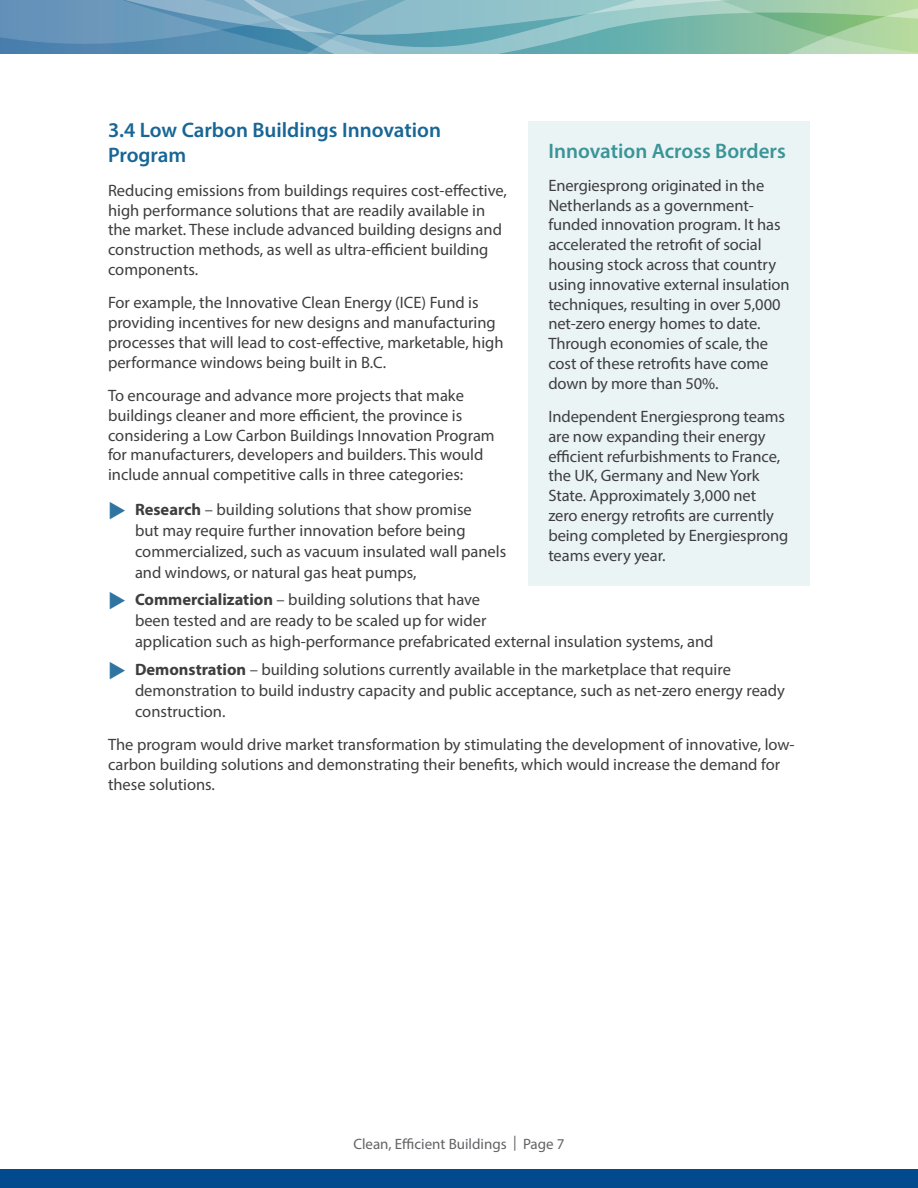
<style>
.page{position:relative;width:918px;height:1188px;background:#fff}
.page>*{position:absolute;margin:0;border:0;box-sizing:border-box;transform-origin:0 0}
.t1{font:600 21px/25.2px "Myriad Pro";color:#186695}
.t2{font:600 21px "Myriad Pro";color:#3a9598}
.t3{font:16.5px/19.8px "Myriad Pro";color:#3e3e3f}
.t4{font:15px "Myriad Pro";color:#636366}
.s1{font-weight:700}
</style>
<div class="page">
<svg style="left:0;top:0;width:918px;height:54px;background:#7eb1b7"></svg>
<div style="left:0;top:1169px;width:918px;height:19px;background:#004a8d"></div>
<div style="left:528px;top:122px;width:282px;height:464px;background:#ebf4f5"></div>
<p class="t1" style="left:108px;top:117px;width:335px">3.4 Low Carbon Buildings Innovation<br>Program</p>
<p class="t3" style="left:108px;top:180px;width:400px">Reducing emissions from buildings requires cost-effective, high performance solutions that are readily available in the market. These include advanced building designs and construction methods, as well as ultra-efficient building components.</p>
<p class="t3" style="left:108px;top:293px;width:397px">For example, the Innovative Clean Energy (ICE) Fund is providing incentives for new designs and manufacturing processes that will lead to cost-effective, marketable, high performance windows being built in B.C.</p>
<p class="t3" style="left:108px;top:385px;width:388px">To encourage and advance more projects that make buildings cleaner and more efficient, the province is considering a Low Carbon Buildings Innovation Program for manufacturers, developers and builders. This would include annual competitive calls in three categories:</p>
<p class="t3" style="left:135px;top:498px;width:373px;line-height:21px"><span class="s1">Research</span> – building solutions that show promise<br>but may require further innovation before being commercialized, such as vacuum insulated wall panels and windows, or natural gas heat pumps,</p>
<p class="t3" style="left:135px;top:589px;width:580px;line-height:21px"><span class="s1">Commercialization</span> – building solutions that have<br>been tested and are ready to be scaled up for wider<br>application such as high-performance prefabricated external insulation systems, and</p>
<p class="t3" style="left:135px;top:659px;width:652px;line-height:21px"><span class="s1">Demonstration</span> – building solutions currently available in the marketplace that require demonstration to build industry capacity and public acceptance, such as net-zero energy ready construction.</p>
<p class="t3" style="left:108px;top:735px;width:688px">The program would drive market transformation by stimulating the development of innovative, low&shy;carbon building solutions and demonstrating their benefits, which would increase the demand for these solutions.</p>
<p class="t2" style="left:548px;top:137px;width:239px">Innovation Across Borders</p>
<p class="t3" style="left:548px;top:175px;width:243px">Energiesprong originated in the<br>Netherlands as a government‐ funded innovation program. It has accelerated the retrofit of social housing stock across that country using innovative external insulation techniques, resulting in over 5,000 net-zero energy homes to date.<br>Through economies of scale, the cost of these retrofits have come down by more than 50%.</p>
<p class="t3" style="left:548px;top:406px;width:242px">Independent Energiesprong teams are now expanding their energy efficient refurbishments to France, the UK, Germany and New York<br>State. Approximately 3,000 net zero energy retrofits are currently being completed by Energiesprong teams every year.</p>
<p class="t4" style="left:353px;top:1134px;width:213px">Clean, Efficient Buildings | Page 7</p>
</div>
